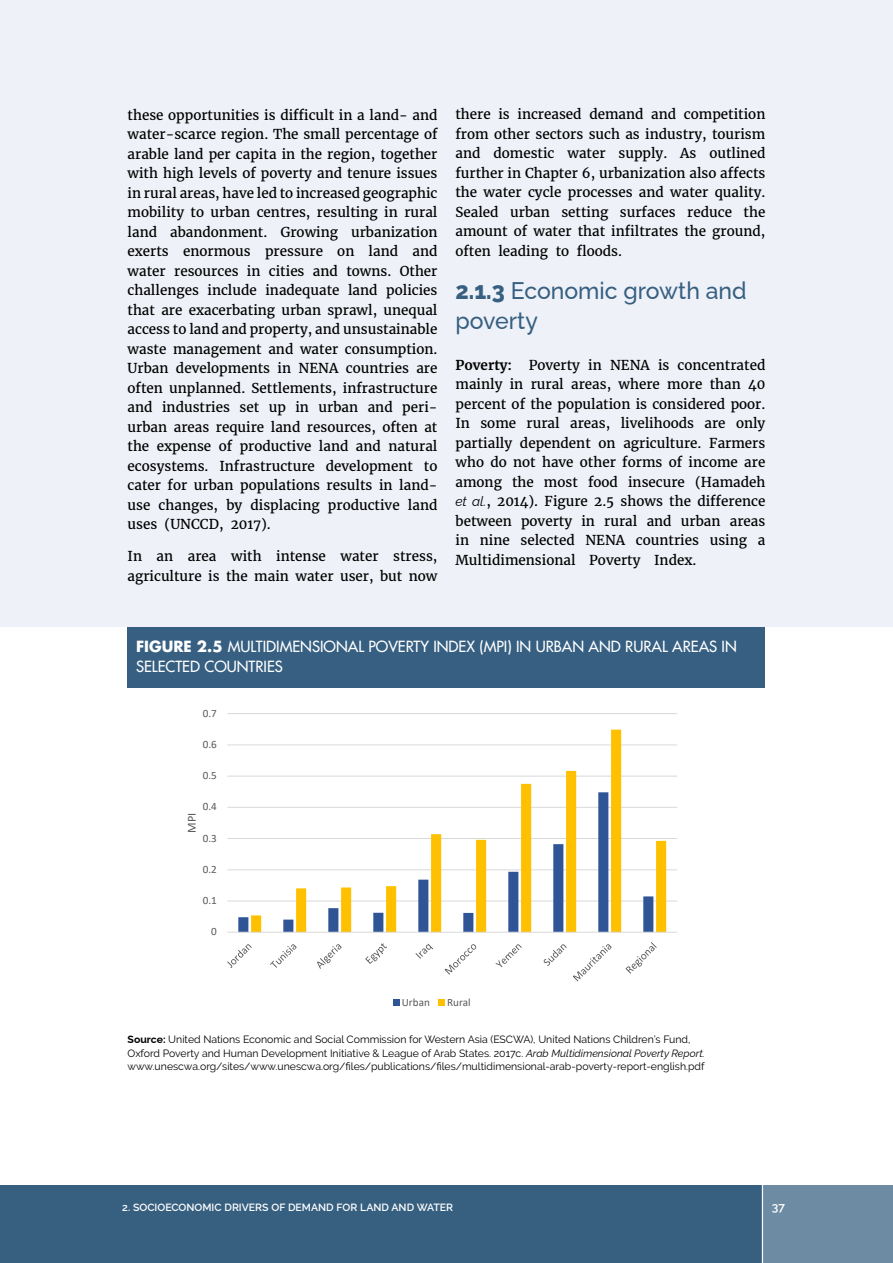
<style>
.page{position:relative;width:893px;height:1263px;background:#eef1f7}
.page>*{position:absolute;margin:0;border:0;box-sizing:border-box;transform-origin:0 0}
.t1{font:500 24px/30px "Raleway";color:#365f81;scale:.96 1}
.t2{font:500 15px/19.5px "Futura Std";color:#fff}
.t3{font:13.5px/19.5px "Merriweather";color:#000;text-align:justify}
.t4{font:12.3px "Calibri";color:#595959}
.t5{font:600 12px "Raleway";color:#fff}
.t6{font:11.1px "Calibri";color:#595959}
.t7{font:10.5px/13.5px "Raleway";color:#000}
.t8{font:600 10.5px "Raleway";color:#fff}
.s1{font-weight:800}
.s2{font-weight:700}
.s3{font-family:"Raleway";font-style:italic}
.s4{font-style:italic}
</style>
<div class="page">
<div style="left:0;top:1184px;width:762px;height:79px;background:#365f80"></div>
<div style="left:763px;top:1184px;width:130px;height:79px;background:#6d8ba3"></div>
<hr style="left:762px;top:1185px;width:1px;height:78px;background:#fff">
<div style="left:0;top:627px;width:893px;height:557px;background:#fff"></div>
<div style="left:128px;top:627px;width:637px;height:60px;background:#365f81"></div>
<svg style="left:227px;top:713px;width:450px;height:293px"></svg>
<p class="t3" style="left:128px;top:105px;width:311px">these opportunities is difficult in a land- and water-scarce region. The small percentage of arable land per capita in the region, together with high levels of poverty and tenure issues in rural areas, have led to increased geographic mobility to urban centres, resulting in rural land abandonment. Growing urbanization exerts enormous pressure on land and water resources in cities and towns. Other challenges include inadequate land policies that are exacerbating urban sprawl, unequal access to land and property, and unsustainable waste management and water consumption.<br>Urban developments in NENA countries are often unplanned. Settlements, infrastructure and industries set up in urban and peri&shy;urban areas require land resources, often at the expense of productive land and natural ecosystems. Infrastructure development to cater for urban populations results in land&shy;use changes, by displacing productive land uses (UNCCD, 2017).</p>
<p class="t3" style="left:128px;top:546px;width:311px">In an area with intense water stress, agriculture is the main water user, but now</p>
<p class="t3" style="left:455px;top:105px;width:311px">there is increased demand and competition from other sectors such as industry, tourism and domestic water supply. As outlined further in Chapter 6, urbanization also affects the water cycle processes and water quality.<br>Sealed urban setting surfaces reduce the amount of water that infiltrates the ground, often leading to floods.</p>
<h1 class="t1" style="left:455px;top:273px;width:305px"><span class="s1">2.1.3</span> Economic growth and poverty</h1>
<p class="t3" style="left:455px;top:355px;width:311px"><span class="s2">Poverty:</span> Poverty in NENA is concentrated mainly in rural areas, where more than 40 percent of the population is considered poor.<br>In some rural areas, livelihoods are only partially dependent on agriculture. Farmers who do not have other forms of income are among the most food insecure (Hamadeh <span class="s3">et al.</span>, 2014). Figure 2.5 shows the difference between poverty in rural and urban areas in nine selected NENA countries using a Multidimensional Poverty Index.</p>
<p class="t2" style="left:136px;top:637px;width:602px"><span class="s2">FIGURE 2.5</span> MULTIDIMENSIONAL POVERTY INDEX (MPI) IN URBAN AND RURAL AREAS IN<br>SELECTED COUNTRIES</p>
<p class="t6" style="left:203px;top:705px;width:16px">0.7</p>
<p class="t6" style="left:203px;top:737px;width:16px">0.6</p>
<p class="t6" style="left:203px;top:768px;width:16px">0.5</p>
<p class="t6" style="left:203px;top:799px;width:16px">0.4</p>
<p class="t4" style="left:183px;top:833px;width:22px;rotate:-90deg">MPI</p>
<p class="t6" style="left:203px;top:830px;width:16px">0.3</p>
<p class="t6" style="left:203px;top:861px;width:16px">0.2</p>
<p class="t6" style="left:203px;top:893px;width:16px">0.1</p>
<p class="t6" style="left:211px;top:924px;width:7px">0</p>
<p class="t6" style="left:402px;top:994px;width:30px">Urban</p>
<p class="t6" style="left:447px;top:994px;width:25px">Rural</p>
<p class="t7" style="left:128px;top:1033px;width:579px"><span class="s2">Source:</span> United Nations Economic and Social Commission for Western Asia (ESCWA), United Nations Children’s Fund,<br>Oxford Poverty and Human Development Initiative &amp; League of Arab States. 2017c. <span class="s4">Arab Multidimensional Poverty Report. </span>www.unescwa.org/sites/www.unescwa.org/files/publications/files/multidimensional-arab-poverty-report-english.pdf</p>
<p class="t8" style="left:122px;top:1199px;width:332px">2. SOCIOECONOMIC DRIVERS OF DEMAND FOR LAND AND WATER</p>
<p class="t5" style="left:772px;top:1197px;width:15px">37</p>
</div>
